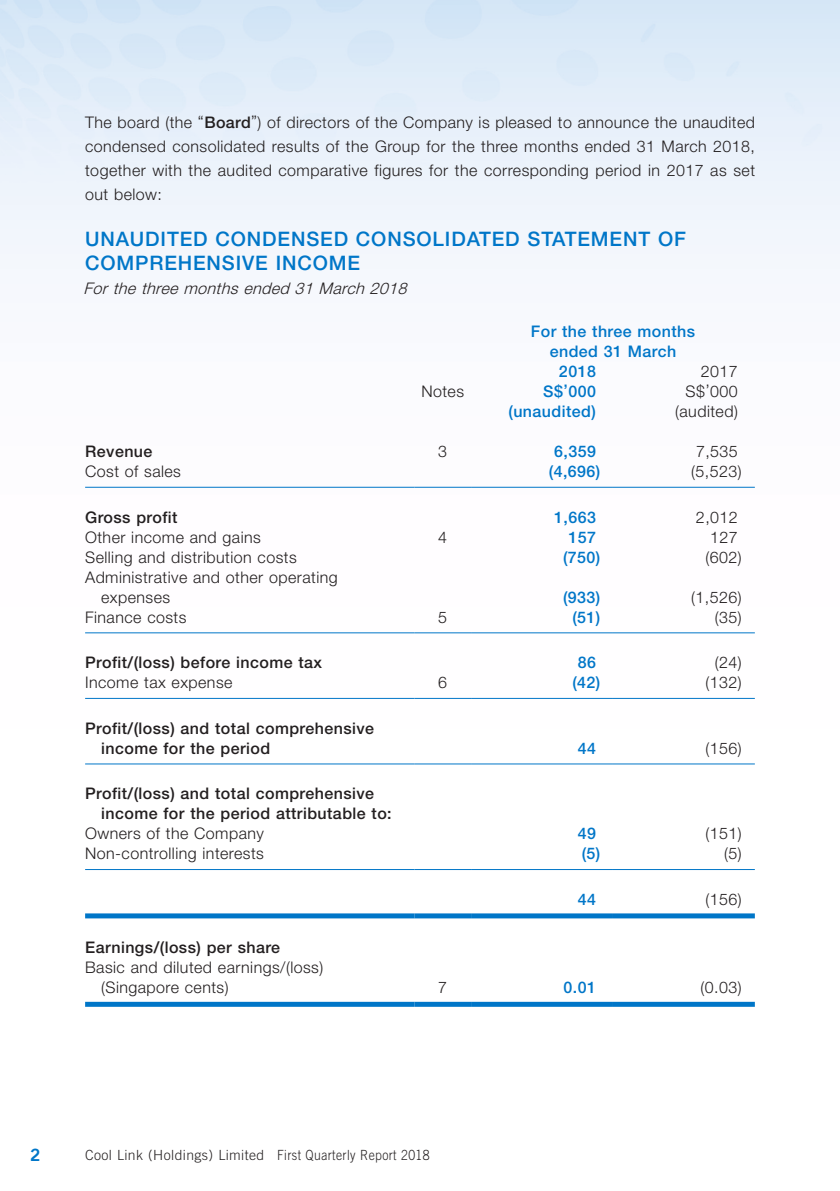
<style>
.page{position:relative;width:840px;height:1191px;background:#fff}
.page>*{position:absolute;margin:0;border:0;box-sizing:border-box;transform-origin:0 0}
.t1{font:500 20px/24px "Helvetica Neue LT Std";letter-spacing:.045em;color:#0076c8}
.t2{font:17px "Trade Gothic LT Std Bd 2";color:#0076c8}
.t3{font:300 16px/24px "Helvetica Neue LT Std";letter-spacing:.03em;color:#231f20}
.t4{font:500 16px/20px "Helvetica Neue LT Std";letter-spacing:.03em;color:#231f20}
.t5{font:500 16px "Helvetica Neue LT Std";letter-spacing:.03em;color:#0076c8}
.t6{font:italic 300 16px "Helvetica Neue LT Std";color:#231f20}
.t7{font:300 14px "Trade Gothic LT Std";letter-spacing:.035em;color:#231f20}
.s1{font-weight:500}
</style>
<div class="page">
<img style="left:0;top:0;width:839px;height:1007px">
<hr style="left:85px;top:487px;width:329px;height:1px;background:#0076c8">
<hr style="left:414px;top:487px;width:57px;height:1px;background:#0076c8">
<hr style="left:471px;top:487px;width:141px;height:1px;background:#0076c8">
<hr style="left:612px;top:487px;width:142px;height:1px;background:#0076c8">
<hr style="left:85px;top:632px;width:329px;height:1px;background:#0076c8">
<hr style="left:414px;top:632px;width:57px;height:1px;background:#0076c8">
<hr style="left:471px;top:632px;width:141px;height:1px;background:#0076c8">
<hr style="left:612px;top:632px;width:142px;height:1px;background:#0076c8">
<hr style="left:85px;top:698px;width:329px;height:1px;background:#0076c8">
<hr style="left:414px;top:698px;width:57px;height:1px;background:#0076c8">
<hr style="left:471px;top:698px;width:141px;height:1px;background:#0076c8">
<hr style="left:612px;top:698px;width:142px;height:1px;background:#0076c8">
<hr style="left:85px;top:763px;width:329px;height:1px;background:#0076c8">
<hr style="left:414px;top:763px;width:57px;height:1px;background:#0076c8">
<hr style="left:471px;top:763px;width:141px;height:1px;background:#0076c8">
<hr style="left:612px;top:763px;width:142px;height:1px;background:#0076c8">
<hr style="left:85px;top:869px;width:329px;height:1px;background:#0076c8">
<hr style="left:414px;top:869px;width:57px;height:1px;background:#0076c8">
<hr style="left:471px;top:869px;width:141px;height:1px;background:#0076c8">
<hr style="left:612px;top:869px;width:142px;height:1px;background:#0076c8">
<div style="left:85px;top:913px;width:329px;height:5px;background:#0076c8"></div>
<div style="left:414px;top:913px;width:57px;height:5px;background:#0076c8"></div>
<div style="left:471px;top:913px;width:141px;height:5px;background:#0076c8"></div>
<div style="left:612px;top:913px;width:142px;height:5px;background:#0076c8"></div>
<div style="left:85px;top:1001px;width:329px;height:5px;background:#0076c8"></div>
<div style="left:414px;top:1001px;width:57px;height:5px;background:#0076c8"></div>
<div style="left:471px;top:1001px;width:141px;height:5px;background:#0076c8"></div>
<div style="left:612px;top:1001px;width:142px;height:5px;background:#0076c8"></div>
<p class="t3" style="left:85px;top:110px;width:671px;text-align:justify">The board (the “<span class="s1">Board</span>”) of directors of the Company is pleased to announce the unaudited condensed consolidated results of the Group for the three months ended 31 March 2018, together with the audited comparative figures for the corresponding period in 2017 as set out below:</p>
<p class="t1" style="left:85px;top:227px;width:602px">UNAUDITED CONDENSED CONSOLIDATED STATEMENT OF<br>COMPREHENSIVE INCOME</p>
<p class="t6" style="left:83px;top:279px;width:329px">Forthe three monthsended 31 March 2018</p>
<p class="t5" style="left:530px;top:322px;width:166px">For the three months</p>
<p class="t5" style="left:549px;top:342px;width:128px">ended 31 March</p>
<p class="t5" style="left:558px;top:362px;width:38px">2018</p>
<p class="t3" style="left:700px;top:359px;width:38px">2017</p>
<p class="t3" style="left:421px;top:379px;width:44px">Notes</p>
<p class="t5" style="left:543px;top:382px;width:54px">S$’000</p>
<p class="t3" style="left:685px;top:379px;width:54px">S$’000</p>
<p class="t5" style="left:508px;top:402px;width:89px">(unaudited)</p>
<p class="t3" style="left:675px;top:399px;width:64px">(audited)</p>
<p class="t4" style="left:85px;top:441px;width:69px">Revenue</p>
<p class="t3" style="left:438px;top:439px;width:10px">3</p>
<p class="t5" style="left:553px;top:442px;width:43px">6,359</p>
<p class="t3" style="left:695px;top:439px;width:43px">7,535</p>
<p class="t3" style="left:85px;top:459px;width:97px">Cost of sales</p>
<p class="t5" style="left:548px;top:462px;width:53px">(4,696)</p>
<p class="t3" style="left:690px;top:459px;width:52px">(5,523)</p>
<p class="t4" style="left:85px;top:507px;width:94px">Gross profit</p>
<p class="t5" style="left:553px;top:507px;width:43px">1,663</p>
<p class="t3" style="left:695px;top:505px;width:43px">2,012</p>
<p class="t3" style="left:85px;top:525px;width:177px">Other income and gains</p>
<p class="t3" style="left:438px;top:525px;width:10px">4</p>
<p class="t5" style="left:568px;top:527px;width:29px">157</p>
<p class="t3" style="left:709px;top:525px;width:29px">127</p>
<p class="t3" style="left:85px;top:545px;width:213px">Selling and distribution costs</p>
<p class="t5" style="left:562px;top:547px;width:39px">(750)</p>
<p class="t3" style="left:705px;top:545px;width:38px">(602)</p>
<p class="t3" style="left:101px;top:567px;width:238px;line-height:20px;text-indent:-16px">Administrative and other operating expenses</p>
<p class="t5" style="left:562px;top:587px;width:39px">(933)</p>
<p class="t3" style="left:690px;top:585px;width:52px">(1,526)</p>
<p class="t3" style="left:85px;top:605px;width:103px">Finance costs</p>
<p class="t3" style="left:438px;top:605px;width:10px">5</p>
<p class="t5" style="left:572px;top:607px;width:30px">(51)</p>
<p class="t3" style="left:714px;top:605px;width:28px">(35)</p>
<p class="t4" style="left:85px;top:652px;width:238px">Profit/(loss) before income tax</p>
<p class="t5" style="left:577px;top:653px;width:20px">86</p>
<p class="t3" style="left:714px;top:650px;width:28px">(24)</p>
<p class="t3" style="left:85px;top:670px;width:149px">Income tax expense</p>
<p class="t3" style="left:438px;top:670px;width:10px">6</p>
<p class="t5" style="left:572px;top:673px;width:30px">(42)</p>
<p class="t3" style="left:705px;top:670px;width:38px">(132)</p>
<p class="t4" style="left:101px;top:718px;width:274px;text-indent:-16px">Profit/(loss) and total comprehensive income for the period</p>
<p class="t5" style="left:577px;top:738px;width:20px">44</p>
<p class="t3" style="left:705px;top:736px;width:38px">(156)</p>
<p class="t4" style="left:101px;top:783px;width:292px;text-indent:-16px">Profit/(loss) and total comprehensive income for the period attributable to:</p>
<p class="t3" style="left:85px;top:821px;width:180px">Owners of the Company</p>
<p class="t5" style="left:577px;top:824px;width:20px">49</p>
<p class="t3" style="left:705px;top:821px;width:38px">(151)</p>
<p class="t3" style="left:85px;top:841px;width:180px">Non-controlling interests</p>
<p class="t5" style="left:581px;top:844px;width:20px">(5)</p>
<p class="t3" style="left:723px;top:841px;width:19px">(5)</p>
<p class="t5" style="left:577px;top:889px;width:20px">44</p>
<p class="t3" style="left:705px;top:887px;width:38px">(156)</p>
<p class="t4" style="left:85px;top:937px;width:196px">Earnings/(loss) per share</p>
<p class="t3" style="left:101px;top:957px;width:223px;line-height:20px;text-indent:-16px">Basic and diluted earnings/(loss) (Singapore cents)</p>
<p class="t3" style="left:438px;top:975px;width:10px">7</p>
<p class="t5" style="left:563px;top:978px;width:34px">0.01</p>
<p class="t3" style="left:700px;top:975px;width:43px">(0.03)</p>
<p class="t2" style="left:30px;top:1144px;width:12px">2</p>
<p class="t7" style="left:85px;top:1146px;width:346px">Cool Link (Holdings) Limited First Quarterly Report 2018</p>
</div>
